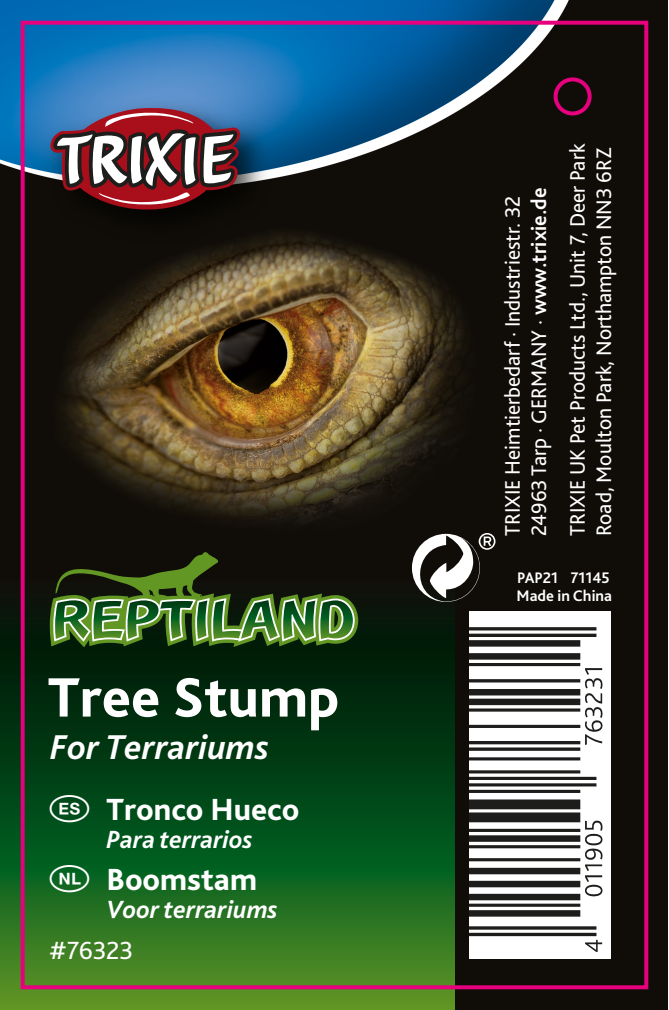
<style>
.page{position:relative;width:669px;height:1010px;background:#fff}
.page>*{position:absolute;margin:0;border:0;box-sizing:border-box;transform-origin:0 0}
.t1{font:800 58px "Bliss Pro";color:#fff}
.t2{font:italic 700 36px "Bliss Pro";color:#fff}
.t3{font:800 32px "Bliss Pro";color:#fff}
.t4{font:italic 700 26px "Bliss Pro";color:#fff}
.t5{font:26px "Bliss Pro";letter-spacing:-.01em;color:#fff}
.t6{font:22px/26.4px "Bliss Pro";color:#fff}
.t7{font:700 16px/18px "Bliss Pro";color:#fff}
.s1{font-family:"Natrix";font-weight:400}
.s2{font-weight:700}
</style>
<div class="page">
<div style="left:0;top:0;width:668px;height:1009px;background:#100d08"></div>
<svg style="left:0;top:579px;width:455px;height:430px;background:#144f19"></svg>
<img style="left:470px;top:611px;width:141px;height:347px">
<img style="left:20px;top:212px;width:476px;height:344px">
<svg style="left:50px;top:552px;width:308px;height:95px"></svg>
<svg style="left:53px;top:597px;width:302px;height:44px;background:#5c8a4c"></svg>
<img style="left:0;top:0;width:581px;height:188px">
<img style="left:33px;top:91px;width:250px;height:161px">
<svg style="left:50px;top:106px;width:190px;height:107px;background:#795661"></svg>
<svg style="left:412px;top:533px;width:83px;height:68px"></svg>
<div style="left:554px;top:77px;width:38px;height:38px;border:4px solid #e6007e;border-radius:50%"></div>
<div style="left:21px;top:21px;width:627px;height:967px;border:4px solid #e6007e"></div>
<h1 class="t1" style="left:48px;top:661px;width:293px">Tree Stump</h1>
<h2 class="t2" style="left:50px;top:724px;width:220px">For Terrariums</h2>
<h3 class="t3" style="left:50px;top:788px;width:251px"><span class="s1">e</span> Tronco Hueco</h3>
<p class="t4" style="left:107px;top:822px;width:148px">Para terrarios</p>
<h3 class="t3" style="left:50px;top:858px;width:209px"><span class="s1">N</span> Boomstam</h3>
<p class="t4" style="left:107px;top:892px;width:173px">Voor terrariums</p>
<p class="t5" style="left:49px;top:933px;width:86px">#76323</p>
<p class="t6" style="left:499px;top:536px;width:350px;rotate:-90deg">TRIXIE Heimtierbedarf · Industriestr. 32<br>24963 Tarp · GERMANY · <span class="s2">www.trixie.de</span></p>
<p class="t6" style="left:564px;top:536px;width:394px;rotate:-90deg">TRIXIE UK Pet Products Ltd., Unit 7, Deer Park<br>Road, Moulton Park, Northampton NN3 6RZ</p>
<p class="t7" style="left:517px;top:568px;width:97px">PAP21 71145<br>Made in China</p>
</div>
